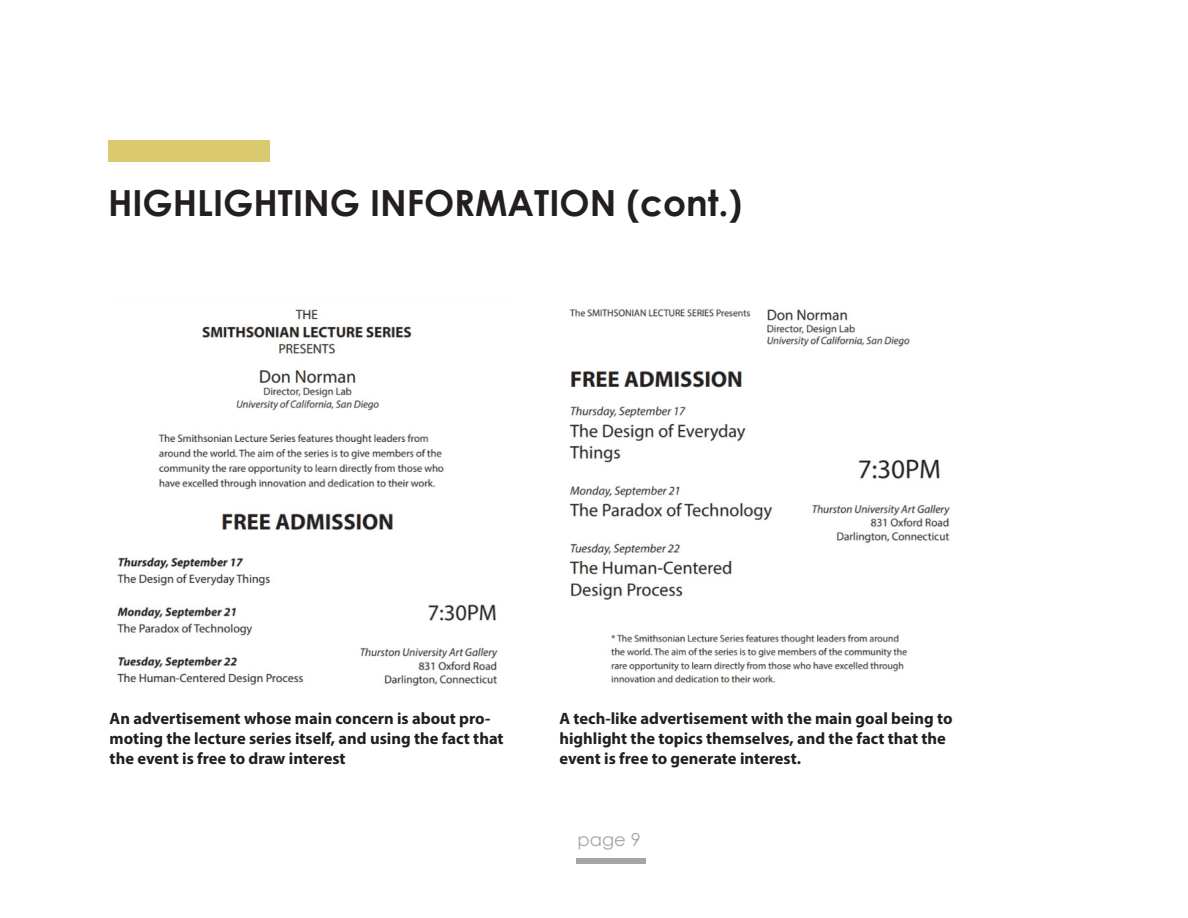
<style>
.page{position:relative;width:1188px;height:918px;background:#fff}
.page>*{position:absolute;margin:0;border:0;box-sizing:border-box;transform-origin:0 0}
.t1{font:700 36px "Century Gothic";color:#231f20}
.t2{font:18px "Century Gothic";color:#a4a5a9}
.t3{font:700 16.5px/19.8px "Myriad Pro";color:#231f20}
</style>
<div class="page">
<div style="left:108px;top:140px;width:162px;height:22px;background:#dac96e"></div>
<div style="left:577px;top:859px;width:69px;height:5px;background:#a4a5a9"></div>
<img style="left:117px;top:309px;width:381px;height:377px">
<img style="left:569px;top:309px;width:381px;height:374px">
<p class="t1" style="left:108px;top:176px;width:636px">HIGHLIGHTING INFORMATION (cont.)</p>
<p class="t3" style="left:110px;top:708px;width:396px">An advertisement whose main concern is about pro&shy;moting the lecture series itself, and using the fact that the event is free to draw interest</p>
<p class="t3" style="left:559px;top:708px;width:395px">A tech-like advertisement with the main goal being to highlight the topics themselves, and the fact that the event is free to generate interest.</p>
<p class="t2" style="left:577px;top:827px;width:65px">page 9</p>
</div>
